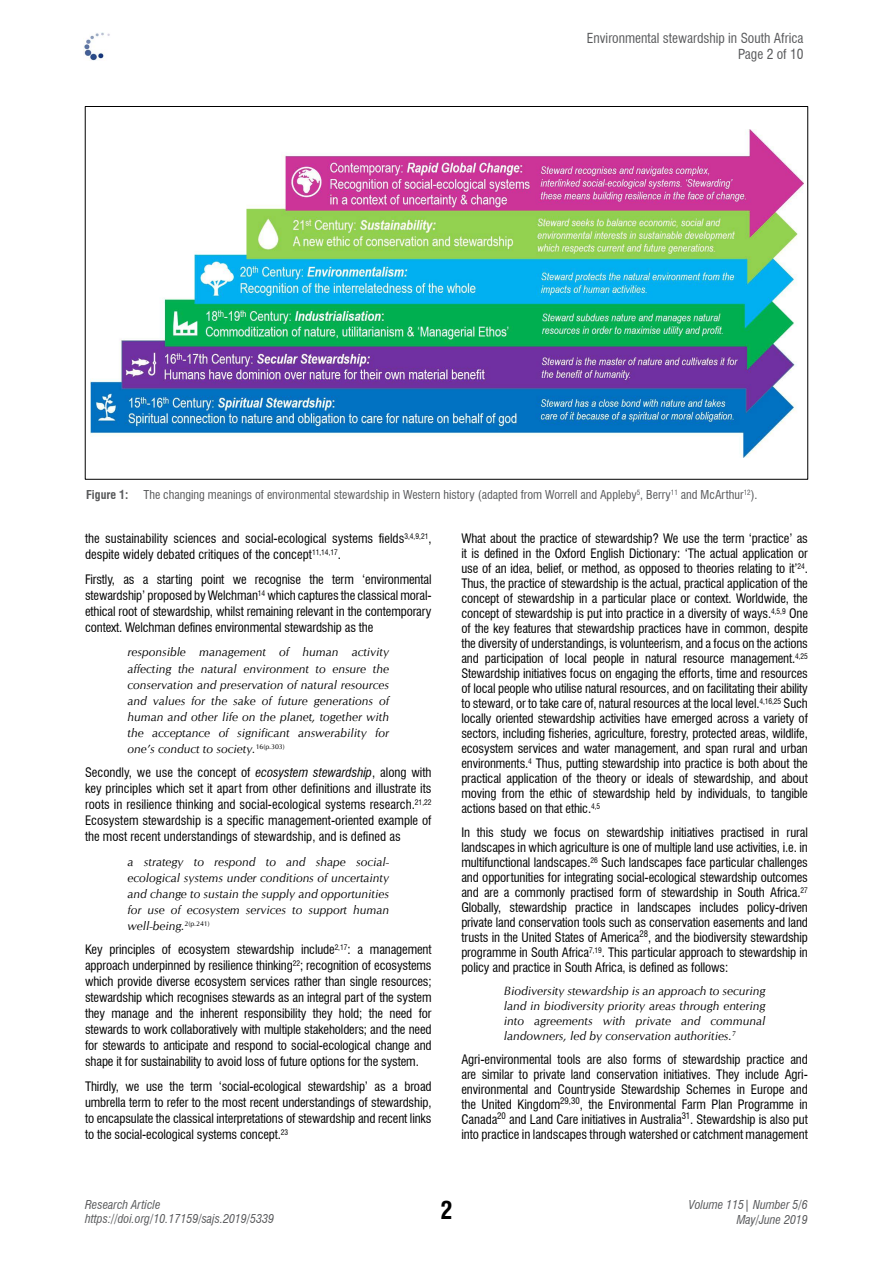
<style>
.page{position:relative;width:893px;height:1263px;background:#fff}
.page>*{position:absolute;margin:0;border:0;box-sizing:border-box;transform-origin:0 0}
.t1{font:700 condensed 24px "Swiss 721 BT";color:#000}
.HEADER_top{font:condensed 13.5px "Swiss 721 BT";color:#58595b}
.BODY{font:condensed 12.75px/15px "Swiss 721 BT";letter-spacing:-.01em;color:#000;text-align:justify}
.QUOTE{font:italic 12px/16px "CG Omega";color:#000;text-align:justify}
.FIG_caption{font:condensed 12px "Swiss 721 BT";color:#58595b}
.t2{font:italic condensed 12px/14.4px "Swiss 721 BT";color:#58595b;text-align:right}
.FIG_caption-2{font:700 condensed 12px "Swiss 721 BT";color:#58595b}
.s1{font-style:italic}
</style>
<div class="page">
<img style="left:84px;top:32px;width:26px;height:29px">
<img style="left:91px;top:129px;width:712px;height:328px">
<p class="HEADER_top" style="left:587px;top:30px;width:218px">Environmental stewardship in South Africa</p>
<p class="HEADER_top" style="left:738px;top:46px;width:67px">Page 2 of 10</p>
<p class="FIG_caption-2" style="left:86px;top:487px;width:44px">Figure 1:</p>
<p class="FIG_caption" style="left:144px;top:487px;width:615px">The changing meanings of environmental stewardship in Western history (adapted from Worrell and Appleby<sup>5</sup>, Berry<sup>11</sup> and McArthur<sup>12</sup>).</p>
<p class="BODY" style="left:85px;top:531px;width:348px;line-height:16px">the sustainability sciences and social-ecological systems fields<sup>3,4,9,21</sup>, despite widely debated critiques of the concept<sup>11,14,17</sup>.</p>
<p class="BODY" style="left:85px;top:571px;width:348px;line-height:16px">Firstly, as a starting point we recognise the term ‘environmental stewardship’ proposed by Welchman<sup>14</sup> which captures the classical moral&shy;ethical root of stewardship, whilst remaining relevant in the contemporary context. Welchman defines environmental stewardship as the</p>
<p class="QUOTE" style="left:128px;top:644px;width:263px">responsible management of human activity affecting the natural environment to ensure the conservation and preservation of natural resources and values for the sake of future generations of human and other life on the planet, together with the acceptance of significant answerability for one’s conduct to society.<sup>16(p.303)</sup></p>
<p class="BODY" style="left:85px;top:764px;width:348px;line-height:16px">Secondly, we use the concept of <span class="s1">ecosystem stewardship</span>, along with key principles which set it apart from other definitions and illustrate its roots in resilience thinking and social-ecological systems research.<sup>21,22<br></sup>Ecosystem stewardship is a specific management-oriented example of the most recent understandings of stewardship, and is defined as</p>
<p class="QUOTE" style="left:128px;top:854px;width:263px">a strategy to respond to and shape social&shy;ecological systems under conditions of uncertainty and change to sustain the supply and opportunities for use of ecosystem services to support human well-being.<sup>2(p.241)</sup></p>
<p class="BODY" style="left:85px;top:941px;width:348px;line-height:16px">Key principles of ecosystem stewardship include<sup>2,17</sup>: a management approach underpinned by resilience thinking<sup>22</sup>; recognition of ecosystems which provide diverse ecosystem services rather than single resources; stewardship which recognises stewards as an integral part of the system they manage and the inherent responsibility they hold; the need for stewards to work collaboratively with multiple stakeholders; and the need for stewards to anticipate and respond to social-ecological change and shape it for sustainability to avoid loss of future options for the system.</p>
<p class="BODY" style="left:85px;top:1078px;width:348px;line-height:16px">Thirdly, we use the term ‘social-ecological stewardship’ as a broad umbrella term to refer to the most recent understandings of stewardship, to encapsulate the classical interpretations of stewardship and recent links to the social-ecological systems concept.<sup>23</sup></p>
<p class="BODY" style="left:461px;top:531px;width:348px">What about the practice of stewardship? We use the term ‘practice’ as it is defined in the Oxford English Dictionary: ‘The actual application or use of an idea, belief, or method, as opposed to theories relating to it’<sup>24</sup>.<br>Thus, the practice of stewardship is the actual, practical application of the concept of stewardship in a particular place or context. Worldwide, the concept of stewardship is put into practice in a diversity of ways.<sup>4,5,9</sup> One of the key features that stewardship practices have in common, despite the diversity of understandings, is volunteerism, and a focus on the actions and participation of local people in natural resource management.<sup>4,25<br></sup>Stewardship initiatives focus on engaging the efforts, time and resources of local people who utilise natural resources, and on facilitating their ability to steward, or to take care of, natural resources at the local level.<sup>4,16,25</sup> Such locally oriented stewardship activities have emerged across a variety of sectors, including fisheries, agriculture, forestry, protected areas, wildlife, ecosystem services and water management, and span rural and urban environments.<sup>4</sup> Thus, putting stewardship into practice is both about the practical application of the theory or ideals of stewardship, and about moving from the ethic of stewardship held by individuals, to tangible actions based on that ethic.<sup>4,5</sup></p>
<p class="BODY" style="left:461px;top:825px;width:348px">In this study we focus on stewardship initiatives practised in rural landscapes in which agriculture is one of multiple land use activities, i.e. in multifunctional landscapes.<sup>26</sup> Such landscapes face particular challenges and opportunities for integrating social-ecological stewardship outcomes and are a commonly practised form of stewardship in South Africa.<sup>27<br></sup>Globally, stewardship practice in landscapes includes policy-driven private land conservation tools such as conservation easements and land trusts in the United States of America<sup>28</sup>, and the biodiversity stewardship programme in South Africa<sup>7,19</sup>. This particular approach to stewardship in policy and practice in South Africa, is defined as follows:</p>
<p class="QUOTE" style="left:504px;top:984px;width:263px;line-height:15px">Biodiversity stewardship is an approach to securing land in biodiversity priority areas through entering into agreements with private and communal landowners, led by conservation authorities.<sup>7</sup></p>
<p class="BODY" style="left:461px;top:1052px;width:348px">Agri-environmental tools are also forms of stewardship practice and are similar to private land conservation initiatives. They include Agri&shy;environmental and Countryside Stewardship Schemes in Europe and the United Kingdom<sup>29,30</sup>, the Environmental Farm Plan Programme in Canada<sup>20</sup> and Land Care initiatives in Australia<sup>31</sup>. Stewardship is also put into practice in landscapes through watershed or catchment management</p>
<p class="t2" style="left:85px;top:1197px;width:77px">Research Article</p>
<p class="t2" style="left:85px;top:1211px;width:191px">https://doi.org/10.17159/sajs.2019/5339</p>
<p class="t1" style="left:440px;top:1195px;width:13px">2</p>
<p class="t2" style="left:689px;top:1198px;width:121px">Volume 115| Number 5/6<br>May/June 2019</p>
</div>
